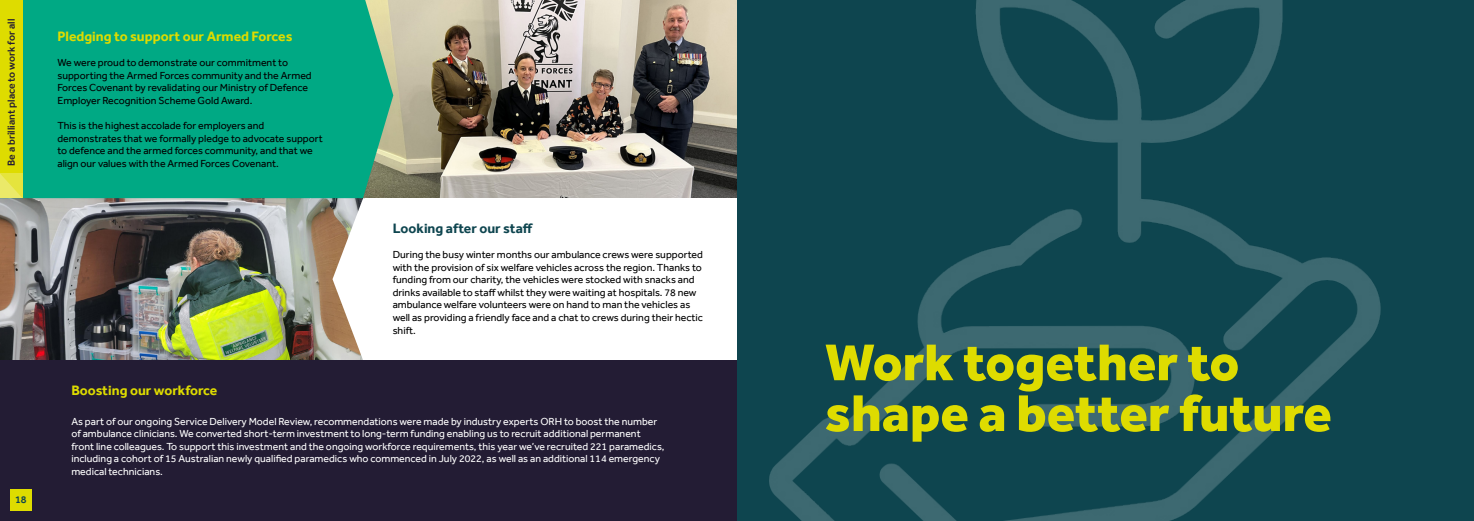
<style>
.page{position:relative;width:1474px;height:521px;background:#fff}
.page>*{position:absolute;margin:0;border:0;box-sizing:border-box;transform-origin:0 0}
.t1{font:800 53.38px/50.8px "Effra";color:#dedc00}
.t2{font:700 14px "Effra";color:#dedc00}
.t3{font:700 14px "Effra";color:#0e454f}
.t4{font:10.5px/12.6px "Effra";color:#000}
.t5{font:10.5px/12.6px "Effra";color:#fff}
.t6{font:500 10.5px "Effra";color:#231c34}
.t7{font:500 10.5px "Effra";color:#0e454f}
</style>
<div class="page">
<img style="left:0;top:198px;width:332px;height:162px">
<svg style="left:332px;top:198px;width:33px;height:162px"></svg>
<img style="left:393px;top:0;width:279px;height:198px">
<div style="left:22px;top:0;width:371px;height:198px;background:#00a984"></div>
<img style="left:672px;top:0;width:801px;height:521px">
<div style="left:0;top:360px;width:737px;height:161px;background:#231c34"></div>
<div style="left:0;top:0;width:22px;height:198px;background:#dedc00"></div>
<svg style="left:0;top:173px;width:22px;height:25px"></svg>
<div style="left:10px;top:489px;width:22px;height:21px;background:#dedc00"></div>
<p class="t6" style="left:5px;top:166px;width:148px;rotate:-90deg">Be a brilliant place to work for all</p>
<p class="t7" style="left:15px;top:493px;width:13px">18</p>
<h2 class="t2" style="left:57px;top:28px;width:236px">Pledging to support our Armed Forces</h2>
<p class="t4" style="left:57px;top:56px;width:256px">We were proud to demonstrate our commitment to supporting the Armed Forces community and the Armed Forces Covenant by revalidating our Ministry of Defence Employer Recognition Scheme Gold Award.</p>
<p class="t4" style="left:57px;top:119px;width:267px">This is the highest accolade for employers and demonstrates that we formally pledge to advocate support to defence and the armed forces community, and that we align our values with the Armed Forces Covenant.</p>
<h2 class="t3" style="left:393px;top:220px;width:142px">Looking after our staff</h2>
<p class="t4" style="left:393px;top:248px;width:312px">During the busy winter months our ambulance crews were supported with the provision of six welfare vehicles across the region. Thanks to funding from our charity, the vehicles were stocked with snacks and drinks available to staff whilst they were waiting at hospitals. 78 new ambulance welfare volunteers were on hand to man the vehicles as well as providing a friendly face and a chat to crews during their hectic shift.</p>
<h2 class="t2" style="left:71px;top:381px;width:147px">Boosting our workforce</h2>
<p class="t5" style="left:71px;top:415px;width:594px">As part of our ongoing Service Delivery Model Review, recommendations were made by industry experts ORH to boost the number of ambulance clinicians. We converted short-term investment to long-term funding enabling us to recruit additional permanent front line colleagues. To support this investment and the ongoing workforce requirements, this year we’ve recruited 221 paramedics, including a cohort of 15 Australian newly qualified paramedics who commenced in July 2022, as well as an additional 114 emergency medical technicians.</p>
<h1 class="t1" style="left:825px;top:336px;width:508px">Work together to shape a better future</h1>
</div>
